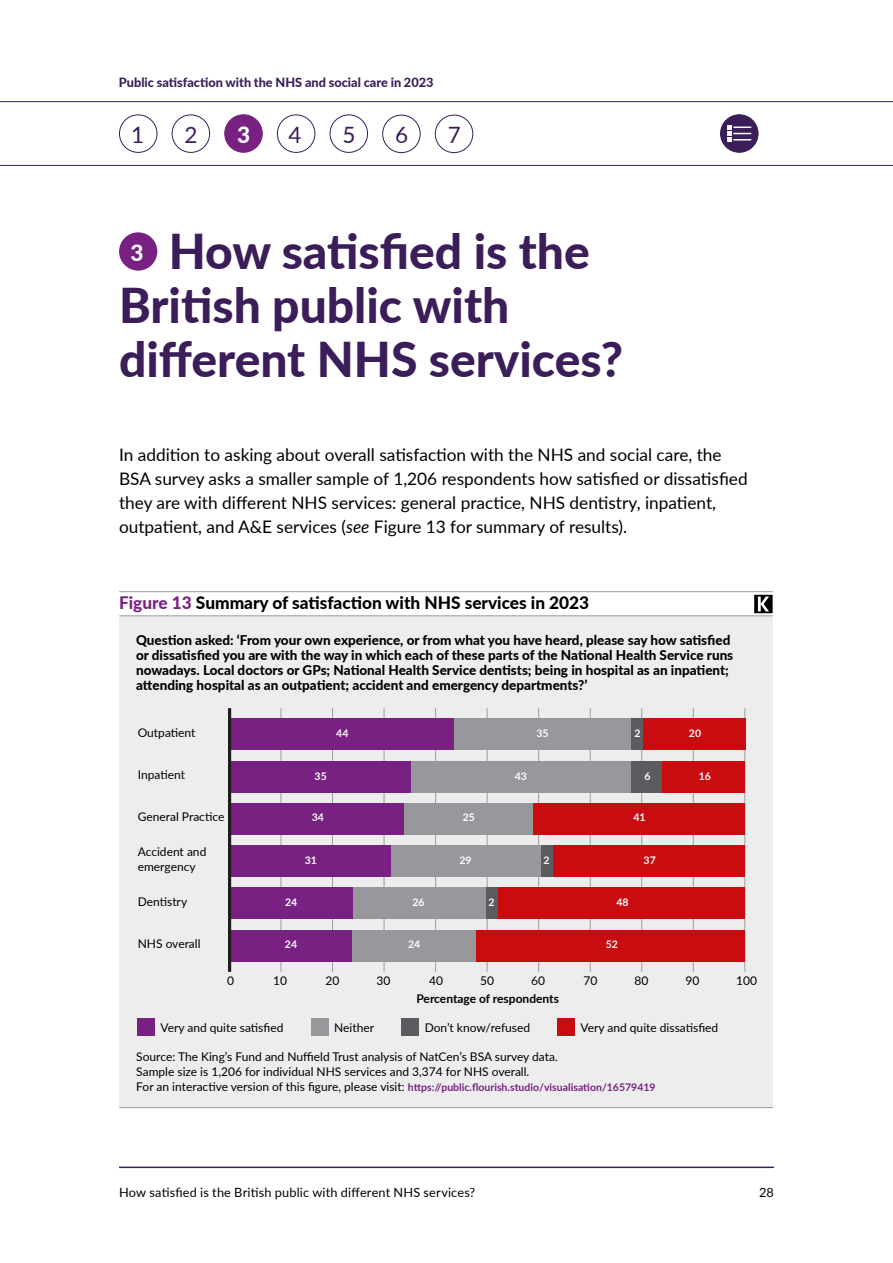
<style>
.page{position:relative;width:893px;height:1263px;background:#fff}
.page>*{position:absolute;margin:0;border:0;box-sizing:border-box;transform-origin:0 0}
.t1{font:800 48px/54px "Lato";color:#3b1d59}
.t2{font:22.5px "Lato";color:#3b1d59}
.t3{font:800 22.5px "Lato";color:#fff}
.t4{font:17.25px/24px "Lato";color:#000}
.t5{font:800 17.25px "Lato";color:#000}
.t6{font:800 13.5px/15px "Lato";color:#000}
.t7{font:12.75px "Lato";letter-spacing:.01em;color:#000}
.t8{font:800 12.75px "Lato";color:#3b1d59}
.t9{font:12px/15px "Lato";color:#000}
.t10{font:700 12px "Lato";color:#000}
.t11{font:700 10.5px "Lato";color:#782182}
.t12{font:700 10.5px "Lato";color:#fff}
.s1{font-style:italic}
.s2{color:#782182}
.s3{font-weight:400;font-size:12px;color:#000}
</style>
<div class="page">
<hr style="left:0;top:165px;width:893px;height:1px;background:#3b1d59">
<hr style="left:0;top:101px;width:893px;height:1px;background:#3b1d59">
<hr style="left:119px;top:1166px;width:655px;height:2px;background:#3b1d59">
<div style="left:720px;top:115px;width:38px;height:37px;background:#3b1d59;border-radius:50%"></div>
<div style="left:720px;top:114px;width:38px;height:39px;border:1px solid #3b1d59;border-radius:50%"></div>
<svg style="left:727px;top:125px;width:24px;height:17px"></svg>
<div style="left:225px;top:115px;width:37px;height:37px;background:#782182;border-radius:50%"></div>
<div style="left:224px;top:114px;width:39px;height:39px;border:1px solid #782182;border-radius:50%"></div>
<div style="left:330px;top:114px;width:38px;height:39px;border:1px solid #3b1d59;border-radius:50%"></div>
<div style="left:119px;top:114px;width:38px;height:39px;border:1px solid #3b1d59;border-radius:50%"></div>
<div style="left:172px;top:114px;width:38px;height:39px;border:1px solid #3b1d59;border-radius:50%"></div>
<div style="left:277px;top:114px;width:38px;height:39px;border:1px solid #3b1d59;border-radius:50%"></div>
<div style="left:382px;top:115px;width:39px;height:38px;border:1px solid #3b1d59;border-radius:50%"></div>
<div style="left:435px;top:115px;width:38px;height:38px;border:1px solid #3b1d59;border-radius:50%"></div>
<div style="left:119px;top:232px;width:38px;height:39px;background:#782182;border-radius:50%"></div>
<div style="left:119px;top:616px;width:654px;height:491px;background:#ededed"></div>
<svg style="left:754px;top:595px;width:19px;height:18px"></svg>
<hr style="left:119px;top:591px;width:654px;height:1px;background:#98989c">
<hr style="left:119px;top:615px;width:654px;height:1px;background:#98989c">
<hr style="left:744px;top:708px;width:1px;height:264px;background:#9d9d9c">
<hr style="left:641px;top:708px;width:1px;height:264px;background:#9d9d9c">
<hr style="left:538px;top:708px;width:1px;height:264px;background:#9d9d9c">
<hr style="left:435px;top:708px;width:1px;height:264px;background:#9d9d9c">
<hr style="left:332px;top:708px;width:1px;height:264px;background:#9d9d9c">
<hr style="left:693px;top:708px;width:1px;height:264px;background:#9d9d9c">
<hr style="left:590px;top:708px;width:1px;height:264px;background:#9d9d9c">
<hr style="left:487px;top:708px;width:1px;height:264px;background:#9d9d9c">
<hr style="left:384px;top:708px;width:1px;height:264px;background:#9d9d9c">
<hr style="left:281px;top:708px;width:1px;height:264px;background:#9d9d9c">
<div style="left:229px;top:803px;width:175px;height:32px;background:#782182"></div>
<div style="left:404px;top:803px;width:129px;height:32px;background:#98989c"></div>
<div style="left:533px;top:803px;width:212px;height:32px;background:#c90c0f"></div>
<div style="left:229px;top:930px;width:124px;height:31px;background:#782182"></div>
<div style="left:353px;top:930px;width:124px;height:31px;background:#98989c"></div>
<div style="left:477px;top:930px;width:268px;height:31px;background:#c90c0f"></div>
<div style="left:229px;top:887px;width:124px;height:32px;background:#782182"></div>
<div style="left:353px;top:887px;width:133px;height:32px;background:#98989c"></div>
<div style="left:498px;top:887px;width:247px;height:32px;background:#c90c0f"></div>
<div style="left:487px;top:887px;width:11px;height:32px;background:#5c5b60"></div>
<div style="left:229px;top:845px;width:163px;height:32px;background:#782182"></div>
<div style="left:392px;top:845px;width:149px;height:32px;background:#98989c"></div>
<div style="left:553px;top:845px;width:192px;height:32px;background:#c90c0f"></div>
<div style="left:541px;top:845px;width:12px;height:32px;background:#5c5b60"></div>
<div style="left:229px;top:761px;width:182px;height:31px;background:#782182"></div>
<div style="left:411px;top:761px;width:221px;height:31px;background:#98989c"></div>
<div style="left:662px;top:761px;width:83px;height:31px;background:#c90c0f"></div>
<div style="left:632px;top:761px;width:30px;height:31px;background:#5c5b60"></div>
<div style="left:229px;top:718px;width:225px;height:32px;background:#782182"></div>
<div style="left:454px;top:718px;width:178px;height:32px;background:#98989c"></div>
<div style="left:643px;top:718px;width:102px;height:32px;background:#c90c0f"></div>
<div style="left:632px;top:718px;width:11px;height:32px;background:#5c5b60"></div>
<hr style="left:229px;top:708px;width:2px;height:264px;background:#1d1d1b">
<div style="left:138px;top:1018px;width:17px;height:17px;background:#782182"></div>
<div style="left:311px;top:1018px;width:17px;height:17px;background:#98989c"></div>
<div style="left:401px;top:1018px;width:17px;height:17px;background:#5c5b60"></div>
<div style="left:558px;top:1018px;width:17px;height:17px;background:#c90c0f"></div>
<hr style="left:119px;top:1107px;width:654px;height:1px;background:#98989c">
<p class="t8" style="left:119px;top:73px;width:316px">Public satisfaction with the NHS and social care in 2023</p>
<h2 class="t2" style="left:131px;top:118px;width:15px">1</h2>
<h2 class="t2" style="left:185px;top:118px;width:15px">2</h2>
<h2 class="t3" style="left:237px;top:118px;width:15px">3</h2>
<h2 class="t2" style="left:288px;top:118px;width:15px">4</h2>
<h2 class="t2" style="left:343px;top:118px;width:15px">5</h2>
<h2 class="t2" style="left:395px;top:119px;width:15px">6</h2>
<h2 class="t2" style="left:448px;top:119px;width:15px">7</h2>
<h1 class="t1" style="left:119px;top:222px;width:506px"><sup>3</sup> How satisfied is the<br>British public with different NHS services?</h1>
<p class="t4" style="left:119px;top:442px;width:630px">In addition to asking about overall satisfaction with the NHS and social care, the BSA survey asks a smaller sample of 1,206 respondents how satisfied or dissatisfied they are with different NHS services: general practice, NHS dentistry, inpatient, outpatient, and A&amp;E services (<span class="s1">see</span> Figure 13 for summary of results).</p>
<p class="t5" style="left:119px;top:590px;width:472px"><span class="s2">Figure 13</span> Summary of satisfaction with NHS services in 2023</p>
<p class="t6" style="left:136px;top:631px;width:599px">Question asked: ‘From your own experience, or from what you have heard, please say how satisfied or dissatisfied you are with the way in which each of these parts of the National Health Service runs nowadays. Local doctors or GPs; National Health Service dentists; being in hospital as an inpatient; attending hospital as an outpatient; accident and emergency departments?’</p>
<p class="t9" style="left:138px;top:724px;width:59px">Outpatient</p>
<p class="t9" style="left:138px;top:766px;width:49px">Inpatient</p>
<p class="t9" style="left:138px;top:809px;width:88px">General Practice</p>
<p class="t9" style="left:138px;top:844px;width:70px">Accident and emergency</p>
<p class="t9" style="left:138px;top:893px;width:51px">Dentistry</p>
<p class="t9" style="left:138px;top:936px;width:64px">NHS overall</p>
<p class="t12" style="left:285px;top:936px;width:14px">24</p>
<p class="t12" style="left:408px;top:936px;width:14px">24</p>
<p class="t12" style="left:606px;top:936px;width:14px">52</p>
<p class="t12" style="left:336px;top:726px;width:14px">44</p>
<p class="t12" style="left:536px;top:726px;width:14px">35</p>
<p class="t12" style="left:634px;top:726px;width:8px">2</p>
<p class="t12" style="left:689px;top:726px;width:14px">20</p>
<p class="t12" style="left:315px;top:768px;width:14px">35</p>
<p class="t12" style="left:515px;top:768px;width:14px">43</p>
<p class="t12" style="left:644px;top:768px;width:8px">6</p>
<p class="t12" style="left:699px;top:768px;width:14px">16</p>
<p class="t12" style="left:312px;top:810px;width:14px">34</p>
<p class="t12" style="left:463px;top:810px;width:14px">25</p>
<p class="t12" style="left:633px;top:810px;width:14px">41</p>
<p class="t12" style="left:305px;top:852px;width:14px">31</p>
<p class="t12" style="left:459px;top:852px;width:14px">29</p>
<p class="t12" style="left:544px;top:852px;width:8px">2</p>
<p class="t12" style="left:644px;top:852px;width:14px">37</p>
<p class="t12" style="left:285px;top:895px;width:14px">24</p>
<p class="t12" style="left:412px;top:895px;width:14px">26</p>
<p class="t12" style="left:489px;top:895px;width:8px">2</p>
<p class="t12" style="left:616px;top:895px;width:14px">48</p>
<p class="t9" style="left:227px;top:972px;width:8px">0</p>
<p class="t9" style="left:273px;top:972px;width:15px">10</p>
<p class="t9" style="left:326px;top:972px;width:15px">20</p>
<p class="t9" style="left:377px;top:972px;width:15px">30</p>
<p class="t9" style="left:429px;top:972px;width:15px">40</p>
<p class="t9" style="left:480px;top:972px;width:15px">50</p>
<p class="t9" style="left:531px;top:972px;width:15px">60</p>
<p class="t9" style="left:584px;top:972px;width:15px">70</p>
<p class="t9" style="left:635px;top:972px;width:15px">80</p>
<p class="t9" style="left:686px;top:972px;width:15px">90</p>
<p class="t9" style="left:736px;top:972px;width:22px">100</p>
<p class="t10" style="left:416px;top:990px;width:144px">Percentage of respondents</p>
<p class="t9" style="left:160px;top:1019px;width:124px">Very and quite satisfied</p>
<p class="t9" style="left:334px;top:1019px;width:41px">Neither</p>
<p class="t9" style="left:425px;top:1019px;width:107px">Don’t know/refused</p>
<p class="t9" style="left:581px;top:1019px;width:139px">Very and quite dissatisfied</p>
<p class="t9" style="left:136px;top:1048px;width:423px">Source: The King’s Fund and Nuffield Trust analysis of NatCen’s BSA survey data.<br>Sample size is 1,206 for individual NHS services and 3,374 for NHS overall.</p>
<p class="t11" style="left:136px;top:1079px;width:521px"><span class="s3">For an interactive version of this figure, please visit:</span> https://public.flourish.studio/visualisation/16579419</p>
<p class="t7" style="left:119px;top:1184px;width:358px">How satisfied is the British public with different NHS services?</p>
<p class="t7" style="left:759px;top:1184px;width:16px">28</p>
</div>
